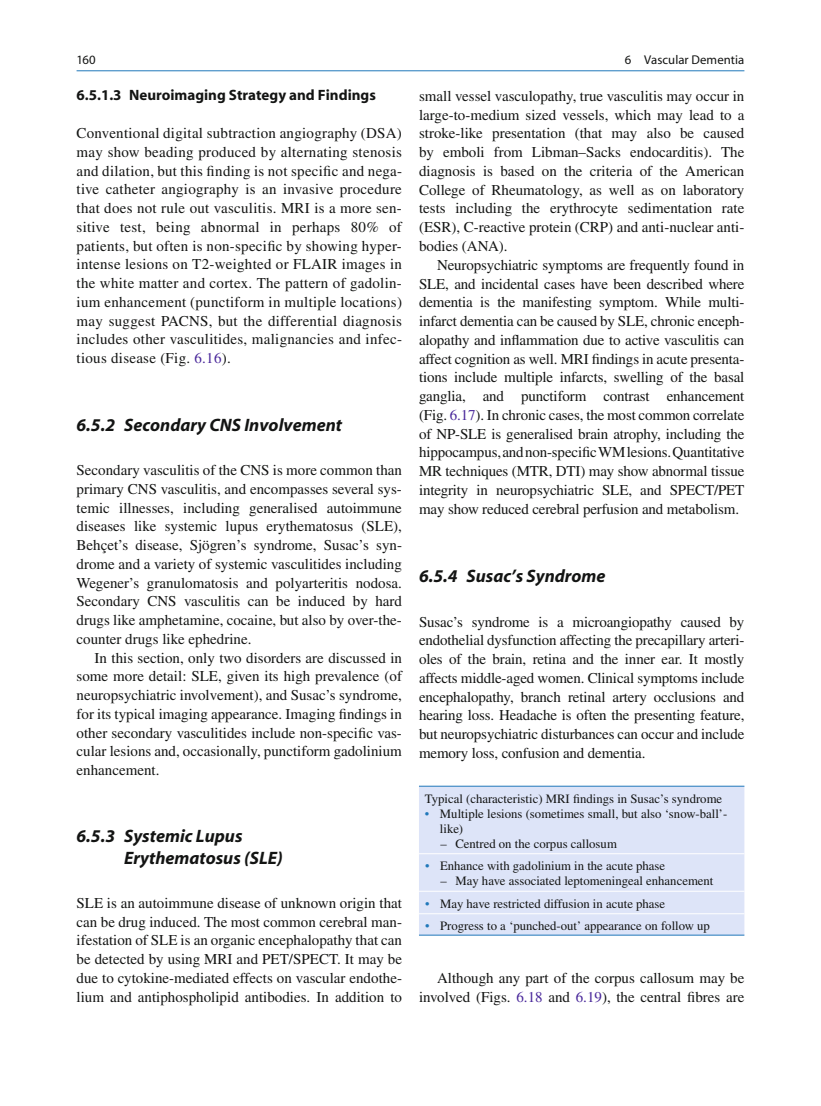
<style>
.page{position:relative;width:821px;height:1106px;background:#fff}
.page>*{position:absolute;margin:0;border:0;box-sizing:border-box;transform-origin:0 0}
.t1{font:italic 700 18px/21.8px "Myriad";color:#131413}
.t2{font:15px/18.8px "Times";color:#131413;text-align:justify}
.t3{font:700 15px "Myriad";color:#131413}
.t4{font:12.75px/15px "Times";color:#131413}
.t5{font:12.75px "Myriad";letter-spacing:.005em;color:#131413}
.s1{color:#49279a}
.s2{color:#2178ba}
</style>
<div class="page">
<hr style="left:77px;top:70px;width:667px;height:1px;background:#2178ba">
<div style="left:419px;top:786px;width:325px;height:148px;background:#dde4f8"></div>
<hr style="left:419px;top:913px;width:325px;height:1px;background:#fff">
<hr style="left:419px;top:934px;width:325px;height:1px;background:#2178ba">
<hr style="left:419px;top:853px;width:325px;height:1px;background:#fff">
<hr style="left:419px;top:890px;width:325px;height:1px;background:#fff">
<hr style="left:419px;top:785px;width:325px;height:1px;background:#2178ba">
<p class="t5" style="left:76px;top:54px;width:21px">160</p>
<p class="t5" style="left:625px;top:54px;width:121px">6 Vascular Dementia</p>
<p class="t3" style="left:77px;top:88px;width:301px">6.5.1.3 Neuroimaging Strategy and Findings</p>
<p class="t2" style="left:77px;top:123px;width:327px">Conventional digital subtraction angiography (DSA) may show beading produced by alternating stenosis and dilation, but this finding is not specific and nega&shy;tive catheter angiography is an invasive procedure that does not rule out vasculitis. MRI is a more sen&shy;sitive test, being abnormal in perhaps 80% of patients, but often is non-specific by showing hyper&shy;intense lesions on T2-weighted or FLAIR images in the white matter and cortex. The pattern of gadolin&shy;ium enhancement (punctiform in multiple locations) may suggest PACNS, but the differential diagnosis includes other vasculitides, malignancies and infec&shy;tious disease (Fig. <span class="s1">6.16</span>).</p>
<p class="t2" style="left:419px;top:86px;width:327px">small vessel vasculopathy, true vasculitis may occur in large-to-medium sized vessels, which may lead to a stroke-like presentation (that may also be caused by emboli from Libman–Sacks endocarditis). The diagnosis is based on the criteria of the American College of Rheumatology, as well as on laboratory tests including the erythrocyte sedimentation rate (ESR), C-reactive protein (CRP) and anti-nuclear anti&shy;bodies (ANA).</p>
<p class="t2" style="left:419px;top:255px;width:327px;text-indent:18px">Neuropsychiatric symptoms are frequently found in SLE, and incidental cases have been described where dementia is the manifesting symptom. While multi&shy;infarct dementia can be caused by SLE, chronic enceph&shy;alopathy and inflammation due to active vasculitis can affect cognition as well. MRI findings in acute presenta&shy;tions include multiple infarcts, swelling of the basal ganglia, and punctiform contrast enhancement (Fig. <span class="s1">6.17</span>). In chronic cases, the most common correlate of NP-SLE is generalised brain atrophy, including the hippocampus, and non-specific WM lesions. Quantitative MR techniques (MTR, DTI) may show abnormal tissue integrity in neuropsychiatric SLE, and SPECT/PET may show reduced cerebral perfusion and metabolism.</p>
<p class="t1" style="left:77px;top:414px;width:267px">6.5.2 Secondary CNS Involvement</p>
<p class="t2" style="left:77px;top:460px;width:327px">Secondary vasculitis of the CNS is more common than primary CNS vasculitis, and encompasses several sys&shy;temic illnesses, including generalised autoimmune diseases like systemic lupus erythematosus (SLE), Behçet’s disease, Sjögren’s syndrome, Susac’s syn&shy;drome and a variety of systemic vasculitides including Wegener’s granulomatosis and polyarteritis nodosa.<br>Secondary CNS vasculitis can be induced by hard drugs like amphetamine, cocaine, but also by over-the&shy;counter drugs like ephedrine.</p>
<p class="t2" style="left:77px;top:648px;width:327px;text-indent:18px">In this section, only two disorders are discussed in some more detail: SLE, given its high prevalence (of neuropsychiatric involvement), and Susac’s syndrome, for its typical imaging appearance. Imaging findings in other secondary vasculitides include non-specific vas&shy;cular lesions and, occasionally, punctiform gadolinium enhancement.</p>
<p class="t1" style="left:419px;top:566px;width:188px">6.5.4 Susac’s Syndrome</p>
<p class="t2" style="left:419px;top:612px;width:327px">Susac’s syndrome is a microangiopathy caused by endothelial dysfunction affecting the precapillary arteri&shy;oles of the brain, retina and the inner ear. It mostly affects middle-aged women. Clinical symptoms include encephalopathy, branch retinal artery occlusions and hearing loss. Headache is often the presenting feature, but neuropsychiatric disturbances can occur and include memory loss, confusion and dementia.</p>
<p class="t1" style="left:124px;top:825px;width:160px;text-indent:-48px">6.5.3 Systemic Lupus<br>Erythematosus (SLE)</p>
<p class="t2" style="left:77px;top:893px;width:327px">SLE is an autoimmune disease of unknown origin that can be drug induced. The most common cerebral man&shy;ifestation of SLE is an organic encephalopathy that can be detected by using MRI and PET/SPECT. It may be due to cytokine-mediated effects on vascular endothe&shy;lium and antiphospholipid antibodies. In addition to</p>
<p class="t4" style="left:425px;top:791px;width:299px">Typical (characteristic) MRI findings in Susac’s syndrome</p>
<p class="t4" style="left:440px;top:806px;width:289px;text-indent:-15px"><span class="s2">•</span> Multiple lesions (sometimes small, but also ‘snow-ball’- like)</p>
<p class="t4" style="left:440px;top:836px;width:178px">– Centred on the corpus callosum</p>
<p class="t4" style="left:425px;top:858px;width:242px"><span class="s2">•</span> Enhance with gadolinium in the acute phase</p>
<p class="t4" style="left:440px;top:873px;width:275px">– May have associated leptomeningeal enhancement</p>
<p class="t4" style="left:425px;top:896px;width:242px"><span class="s2">•</span> May have restricted diffusion in acute phase</p>
<p class="t4" style="left:425px;top:918px;width:286px"><span class="s2">•</span> Progress to a ‘punched-out’ appearance on follow up</p>
<p class="t2" style="left:419px;top:968px;width:327px;text-align:right">Although any part of the corpus callosum may be involved (Figs. <span class="s1">6.18</span> and <span class="s1">6.19</span>), the central fibres are</p>
</div>
